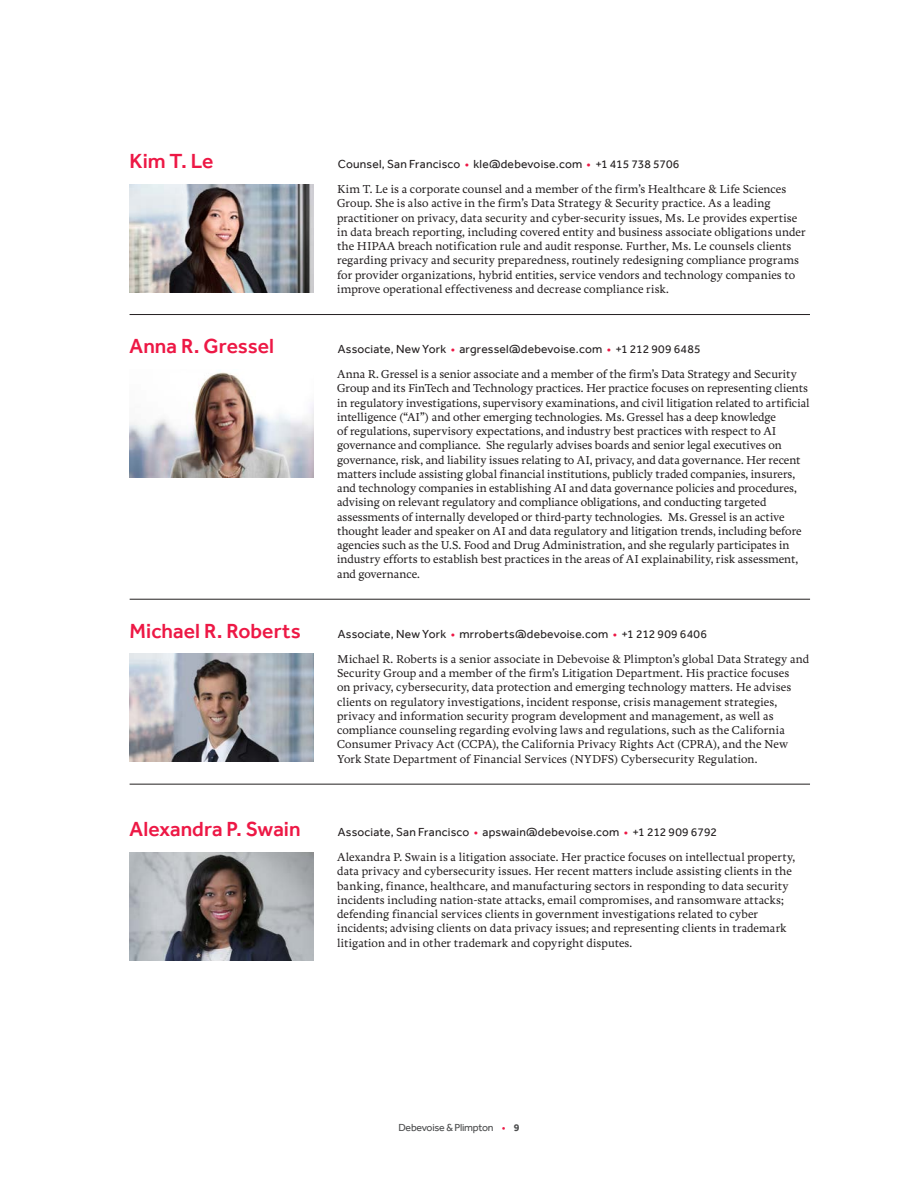
<style>
.page{position:relative;width:918px;height:1188px;background:#fff}
.page>*{position:absolute;margin:0;border:0;box-sizing:border-box;transform-origin:0 0}
.Name__Mini_Bio{font:500 21px "Effra";color:#ed1845}
.Bio_Text{font:12px/14.2px "Freya";letter-spacing:.005em;color:#231f20}
.Contact_Info__Mini_B{font:12px "Effra";letter-spacing:.015em;color:#231f20}
.t1{font:10.5px "Effra";letter-spacing:-.02em;color:#4b4c4d}
.s1{color:#ed1845}
.s2{font-weight:700}
</style>
<div class="page">
<img style="left:130px;top:852px;width:183px;height:108px">
<hr style="left:130px;top:599px;width:680px;height:1px;background:#231f20">
<img style="left:130px;top:654px;width:183px;height:108px">
<hr style="left:130px;top:784px;width:680px;height:1px;background:#231f20">
<img style="left:130px;top:372px;width:183px;height:105px">
<img style="left:130px;top:184px;width:183px;height:108px">
<hr style="left:130px;top:314px;width:680px;height:1px;background:#231f20">
<p class="Name__Mini_Bio" style="left:130px;top:148px;width:86px">Kim T. Le</p>
<p class="Contact_Info__Mini_B" style="left:338px;top:157px;width:343px">Counsel, San Francisco <span class="s1">•</span> kle@debevoise.com <span class="s1">•</span> +1 415 738 5706</p>
<p class="Bio_Text" style="left:337px;top:182px;width:470px">Kim T. Le is a corporate counsel and a member of the firm’s Healthcare &amp; Life Sciences Group. She is also active in the firm’s Data Strategy &amp; Security practice. As a leading practitioner on privacy, data security and cyber-security issues, Ms. Le provides expertise in data breach reporting, including covered entity and business associate obligations under the HIPAA breach notification rule and audit response. Further, Ms. Le counsels clients regarding privacy and security preparedness, routinely redesigning compliance programs for provider organizations, hybrid entities, service vendors and technology companies to improve operational effectiveness and decrease compliance risk.</p>
<p class="Name__Mini_Bio" style="left:130px;top:333px;width:146px">Anna R. Gressel</p>
<p class="Contact_Info__Mini_B" style="left:338px;top:342px;width:364px">Associate, New York <span class="s1">•</span> argressel@debevoise.com <span class="s1">•</span> +1 212 909 6485</p>
<p class="Bio_Text" style="left:337px;top:367px;width:474px">Anna R. Gressel is a senior associate and a member of the firm’s Data Strategy and Security Group and its FinTech and Technology practices. Her practice focuses on representing clients in regulatory investigations, supervisory examinations, and civil litigation related to artificial intelligence (“AI”) and other emerging technologies. Ms. Gressel has a deep knowledge<br>of regulations, supervisory expectations, and industry best practices with respect to AI governance and compliance. She regularly advises boards and senior legal executives on governance, risk, and liability issues relating to AI, privacy, and data governance. Her recent matters include assisting global financial institutions, publicly traded companies, insurers, and technology companies in establishing AI and data governance policies and procedures, advising on relevant regulatory and compliance obligations, and conducting targeted assessments of internally developed or third-party technologies. Ms. Gressel is an active thought leader and speaker on AI and data regulatory and litigation trends, including before agencies such as the U.S. Food and Drug Administration, and she regularly participates in industry efforts to establish best practices in the areas of AI explainability, risk assessment, and governance.</p>
<p class="Name__Mini_Bio" style="left:130px;top:618px;width:173px">Michael R. Roberts</p>
<p class="Contact_Info__Mini_B" style="left:338px;top:626px;width:371px">Associate, New York <span class="s1">•</span> mrroberts@debevoise.com <span class="s1">•</span> +1 212 909 6406</p>
<p class="Bio_Text" style="left:337px;top:652px;width:474px">Michael R. Roberts is a senior associate in Debevoise &amp; Plimpton’s global Data Strategy and Security Group and a member of the firm’s Litigation Department. His practice focuses<br>on privacy, cybersecurity, data protection and emerging technology matters. He advises clients on regulatory investigations, incident response, crisis management strategies, privacy and information security program development and management, as well as compliance counseling regarding evolving laws and regulations, such as the California Consumer Privacy Act (CCPA), the California Privacy Rights Act (CPRA), and the New York State Department of Financial Services (NYDFS) Cybersecurity Regulation.</p>
<p class="Name__Mini_Bio" style="left:130px;top:816px;width:173px">Alexandra P. Swain</p>
<p class="Contact_Info__Mini_B" style="left:338px;top:825px;width:381px">Associate, San Francisco <span class="s1">•</span> apswain@debevoise.com <span class="s1">•</span> +1 212 909 6792</p>
<p class="Bio_Text" style="left:337px;top:850px;width:460px">Alexandra P. Swain is a litigation associate. Her practice focuses on intellectual property, data privacy and cybersecurity issues. Her recent matters include assisting clients in the banking, finance, healthcare, and manufacturing sectors in responding to data security incidents including nation-state attacks, email compromises, and ransomware attacks; defending financial services clients in government investigations related to cyber incidents; advising clients on data privacy issues; and representing clients in trademark litigation and in other trademark and copyright disputes.</p>
<p class="t1" style="left:398px;top:1121px;width:123px">Debevoise &amp; Plimpton <span class="s1">•</span> <span class="s2">9</span></p>
</div>
